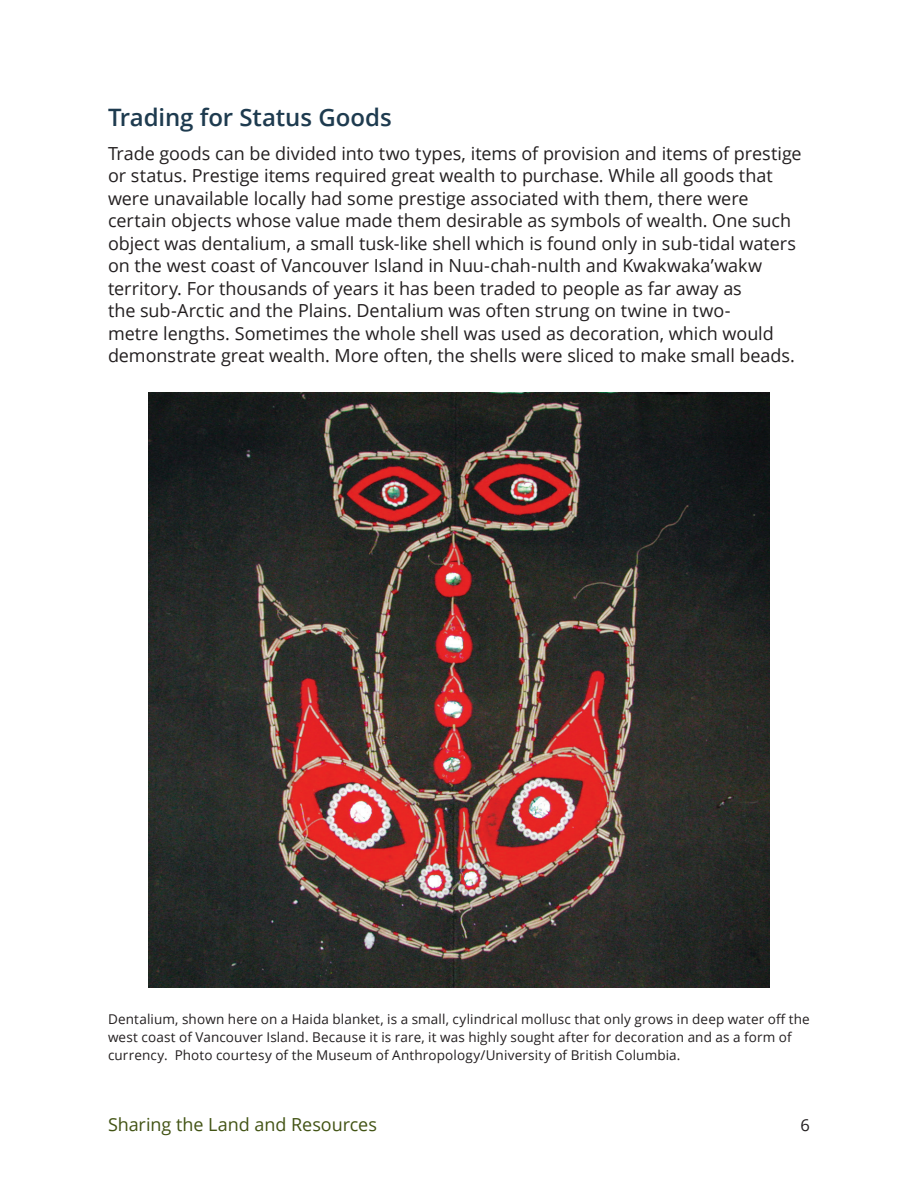
<style>
.page{position:relative;width:918px;height:1188px;background:#fff}
.page>*{position:absolute;margin:0;border:0;box-sizing:border-box;transform-origin:0 0}
.t1{font:600 24px "Open Sans";letter-spacing:-.005em;color:#1e3b4f}
.Body{font:18px/22.5px "Open Sans";letter-spacing:-.005em;color:#231f20}
.t2{font:18px "Open Sans";letter-spacing:-.005em;color:#425314}
.t3{font:16.5px "Open Sans";color:#231f20}
.Body-2{font:13.5px/18px "Open Sans";letter-spacing:.01em;color:#231f20}
</style>
<div class="page">
<img style="left:148px;top:393px;width:622px;height:595px">
<h3 class="t1" style="left:108px;top:101px;width:285px">Trading for Status Goods</h3>
<p class="Body" style="left:108px;top:141px;width:695px">Trade goods can be divided into two types, items of provision and items of prestige or status. Prestige items required great wealth to purchase. While all goods that were unavailable locally had some prestige associated with them, there were certain objects whose value made them desirable as symbols of wealth. One such object was dentalium, a small tusk-like shell which is found only in sub-tidal waters on the west coast of Vancouver Island in Nuu-chah-nulth and Kwakwaka’wakw territory. For thousands of years it has been traded to people as far away as<br>the sub-Arctic and the Plains. Dentalium was often strung on twine in two-<br>metre lengths. Sometimes the whole shell was used as decoration, which would demonstrate great wealth. More often, the shells were sliced to make small beads.</p>
<p class="Body-2" style="left:108px;top:1009px;width:703px">Dentalium, shown here on a Haida blanket, is a small, cylindrical mollusc that only grows in deep water off the west coast of Vancouver Island. Because it is rare, it was highly sought after for decoration and as a form of currency. Photo courtesy of the Museum of Anthropology/University of British Columbia.</p>
<p class="t2" style="left:108px;top:1112px;width:270px">Sharing the Land and Resources</p>
<p class="t3" style="left:801px;top:1113px;width:11px">6</p>
</div>
